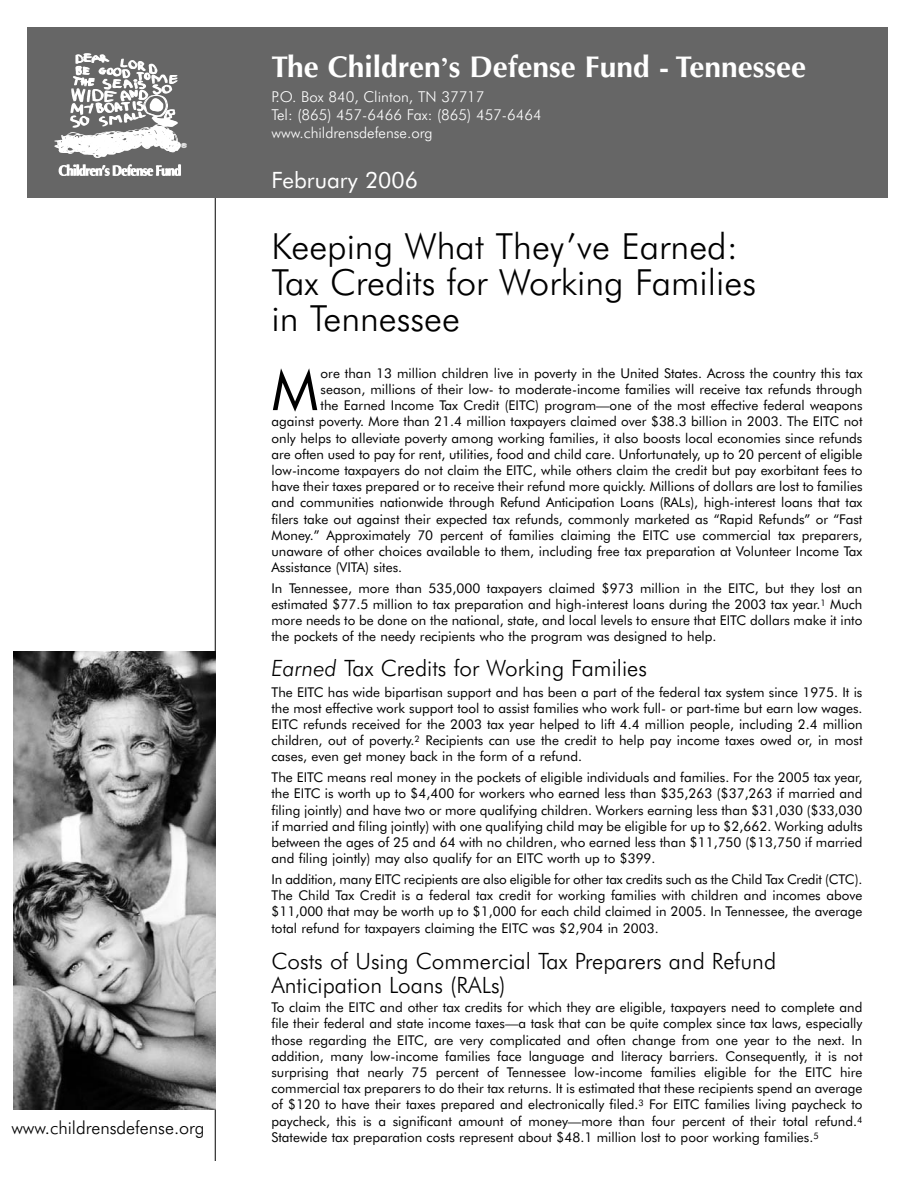
<style>
.page{position:relative;width:918px;height:1188px;background:#fff}
.page>*{position:absolute;margin:0;border:0;box-sizing:border-box;transform-origin:0 0}
.t1{font:56.25px "Futura BT";color:#000}
.t2{font:300 36px/36px "Futura BT";color:#000}
.t3{font:700 30px "Optima";color:#fff}
.t4{font:300 22.5px/24px "Futura BT";color:#000}
.t5{font:22.5px "Futura BT";color:#fff}
.t6{font:300 18px "Futura BT";color:#000}
.t7{font:300 15px/18px "Futura BT";color:#fff}
.t8{font:13.5px/16.2px "Futura BT";color:#000;text-align:justify}
.s1{font-family:"Garamond"}
.s2{font-style:italic}
</style>
<div class="page">
<hr style="left:215px;top:31px;width:1px;height:1130px;background:#000">
<div style="left:27px;top:27px;width:860px;height:171px;background:#666"></div>
<img style="left:14px;top:651px;width:201px;height:458px">
<img style="left:54px;top:53px;width:133px;height:123px">
<h3 class="t6" style="left:11px;top:1119px;width:195px">www.childrensdefense.org</h3>
<h3 class="t3" style="left:272px;top:54px;width:536px">The Children<span class="s1">’</span>s Defense Fund - Tennessee</h3>
<p class="t7" style="left:272px;top:89px;width:272px">P.O. Box 840, Clinton, TN 37717<br>Tel: (865) 457-6466 Fax: (865) 457-6464 www.childrensdefense.org</p>
<h3 class="t5" style="left:272px;top:169px;width:148px">February 2006</h3>
<h2 class="t2" style="left:272px;top:230px;width:486px">Keeping What They’ve Earned:<br>Tax Credits for Working Families in Tennessee</h2>
<h1 class="t1" style="left:272px;top:362px;width:49px">M</h1>
<p class="t8" style="left:321px;top:366px;width:543px">ore than 13 million children live in poverty in the United States. Across the country this tax</p>
<p class="t8" style="left:321px;top:382px;width:543px">season, millions of their low- to moderate-income families will receive tax refunds through</p>
<p class="t8" style="left:321px;top:398px;width:543px">the Earned Income Tax Credit (EITC) program—one of the most effective federal weapons</p>
<p class="t8" style="left:271px;top:414px;width:593px">against poverty. More than 21.4 million taxpayers claimed over $38.3 billion in 2003. The EITC not</p>
<p class="t8" style="left:271px;top:430px;width:592px">only helps to alleviate poverty among working families, it also boosts local economies since refunds</p>
<p class="t8" style="left:271px;top:447px;width:593px">are often used to pay for rent, utilities, food and child care. Unfortunately, up to 20 percent of eligible</p>
<p class="t8" style="left:271px;top:463px;width:593px">low-income taxpayers do not claim the EITC, while others claim the credit but pay exorbitant fees to</p>
<p class="t8" style="left:271px;top:479px;width:593px">have their taxes prepared or to receive their refund more quickly. Millions of dollars are lost to families</p>
<p class="t8" style="left:271px;top:495px;width:592px">and communities nationwide through Refund Anticipation Loans (RALs), high-interest loans that tax</p>
<p class="t8" style="left:271px;top:511px;width:592px">filers take out against their expected tax refunds, commonly marketed as “Rapid Refunds” or “Fast</p>
<p class="t8" style="left:271px;top:528px;width:593px">Money.” Approximately 70 percent of families claiming the EITC use commercial tax preparers,</p>
<p class="t8" style="left:271px;top:544px;width:592px">unaware of other choices available to them, including free tax preparation at Volunteer Income Tax</p>
<p class="t8" style="left:271px;top:560px;width:132px">Assistance (VITA) sites.</p>
<p class="t8" style="left:271px;top:581px;width:593px">In Tennessee, more than 535,000 taxpayers claimed $973 million in the EITC, but they lost an estimated $77.5 million to tax preparation and high-interest loans during the 2003 tax year.<sup>1</sup> Much more needs to be done on the national, state, and local levels to ensure that EITC dollars make it into the pockets of the needy recipients who the program was designed to help.</p>
<h3 class="t4" style="left:272px;top:658px;width:377px"><span class="s2">Earned</span> Tax Credits for Working Families</h3>
<p class="t8" style="left:271px;top:684px;width:593px">The EITC has wide bipartisan support and has been a part of the federal tax system since 1975. It is the most effective work support tool to assist families who work full- or part-time but earn low wages.<br>EITC refunds received for the 2003 tax year helped to lift 4.4 million people, including 2.4 million children, out of poverty.<sup>2</sup> Recipients can use the credit to help pay income taxes owed or, in most cases, even get money back in the form of a refund.</p>
<p class="t8" style="left:271px;top:770px;width:593px">The EITC means real money in the pockets of eligible individuals and families. For the 2005 tax year, the EITC is worth up to $4,400 for workers who earned less than $35,263 ($37,263 if married and filing jointly) and have two or more qualifying children. Workers earning less than $31,030 ($33,030 if married and filing jointly) with one qualifying child may be eligible for up to $2,662. Working adults between the ages of 25 and 64 with no children, who earned less than $11,750 ($13,750 if married and filing jointly) may also qualify for an EITC worth up to $399.</p>
<p class="t8" style="left:271px;top:872px;width:593px">In addition, many EITC recipients are also eligible for other tax credits such as the Child Tax Credit (CTC).<br>The Child Tax Credit is a federal tax credit for working families with children and incomes above $11,000 that may be worth up to $1,000 for each child claimed in 2005. In Tennessee, the average total refund for taxpayers claiming the EITC was $2,904 in 2003.</p>
<h3 class="t4" style="left:272px;top:950px;width:506px">Costs of Using Commercial Tax Preparers and Refund<br>Anticipation Loans (RALs)</h3>
<p class="t8" style="left:271px;top:1000px;width:593px">To claim the EITC and other tax credits for which they are eligible, taxpayers need to complete and file their federal and state income taxes—a task that can be quite complex since tax laws, especially those regarding the EITC, are very complicated and often change from one year to the next. In addition, many low-income families face language and literacy barriers. Consequently, it is not surprising that nearly 75 percent of Tennessee low-income families eligible for the EITC hire commercial tax preparers to do their tax returns. It is estimated that these recipients spend an average of $120 to have their taxes prepared and electronically filed.<sup>3</sup> For EITC families living paycheck to paycheck, this is a significant amount of money—more than four percent of their total refund.<sup>4<br></sup>Statewide tax preparation costs represent about $48.1 million lost to poor working families.<sup>5</sup></p>
</div>
